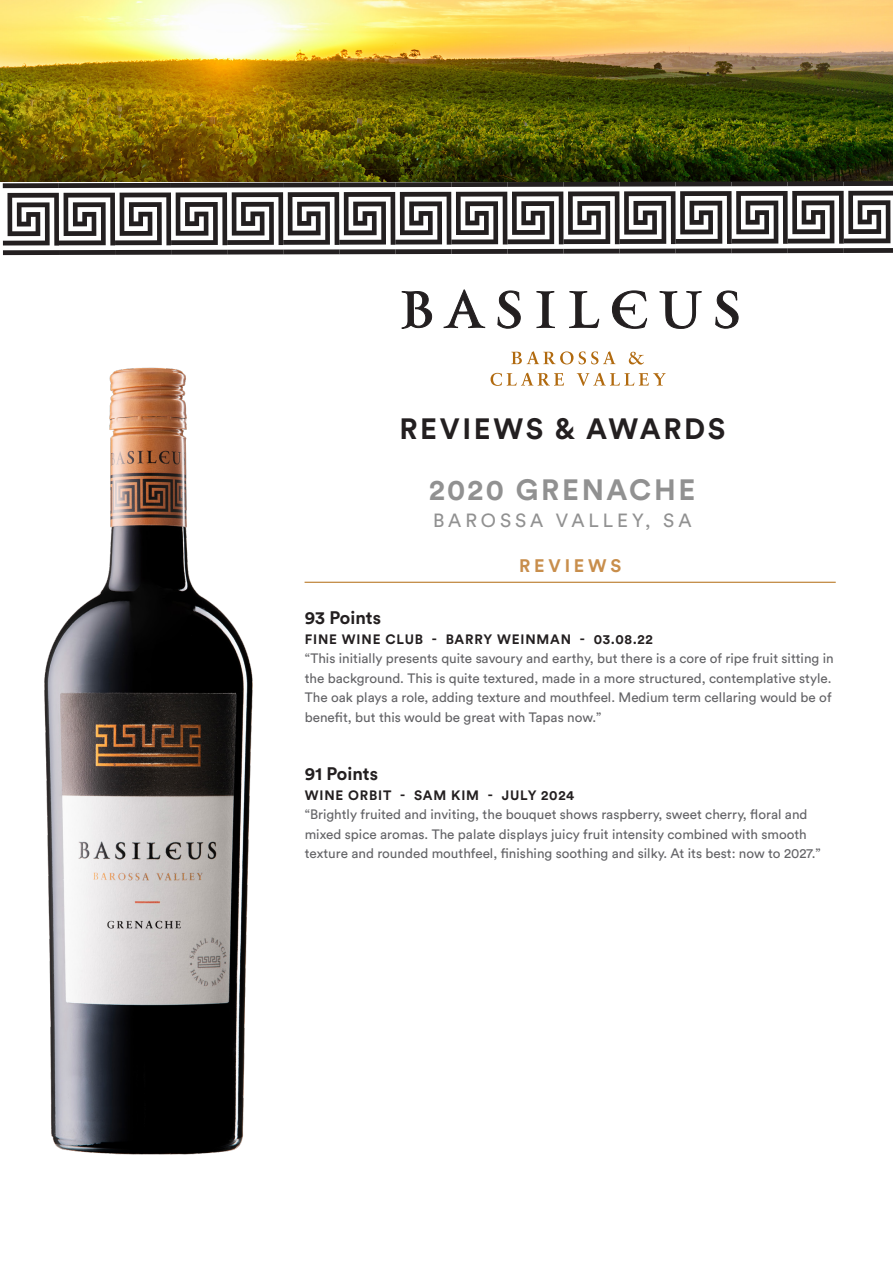
<style>
.page{position:relative;width:893px;height:1263px;background:#fff}
.page>*{position:absolute;margin:0;border:0;box-sizing:border-box;transform-origin:0 0}
.Headline{font:700 29.1px "Circular Pro";letter-spacing:.09em;color:#231f20}
.Headline-2{font:700 29.1px "Circular Pro";letter-spacing:.09em;color:#919191}
.Headline-3{font:18.9px "Circular Pro";letter-spacing:.21em;color:#919191}
.t1{font:700 18px "Circular Pro";color:#231f20}
.t2{font:700 18px "Circular Pro";letter-spacing:.21em;color:#c88e4c}
.t3{font:13.5px/19.5px "Circular Pro";color:#636366}
.t4{font:700 13.5px "Circular Pro";letter-spacing:.06em;color:#231f20}
</style>
<div class="page">
<img style="left:0;top:0;width:893px;height:181px">
<div style="left:3px;top:250px;width:56px;height:5px;background:#231f20"></div>
<div style="left:3px;top:183px;width:56px;height:5px;background:#231f20"></div>
<div style="left:59px;top:250px;width:56px;height:5px;background:#231f20"></div>
<div style="left:59px;top:183px;width:56px;height:5px;background:#231f20"></div>
<div style="left:115px;top:250px;width:56px;height:5px;background:#231f20"></div>
<div style="left:115px;top:183px;width:56px;height:5px;background:#231f20"></div>
<div style="left:171px;top:250px;width:56px;height:5px;background:#231f20"></div>
<div style="left:171px;top:183px;width:56px;height:5px;background:#231f20"></div>
<div style="left:227px;top:250px;width:56px;height:5px;background:#231f20"></div>
<div style="left:227px;top:183px;width:56px;height:5px;background:#231f20"></div>
<div style="left:283px;top:249px;width:56px;height:5px;background:#231f20"></div>
<div style="left:283px;top:182px;width:56px;height:5px;background:#231f20"></div>
<div style="left:339px;top:249px;width:56px;height:5px;background:#231f20"></div>
<div style="left:339px;top:182px;width:56px;height:5px;background:#231f20"></div>
<div style="left:395px;top:249px;width:56px;height:5px;background:#231f20"></div>
<div style="left:395px;top:182px;width:56px;height:5px;background:#231f20"></div>
<div style="left:451px;top:249px;width:56px;height:5px;background:#231f20"></div>
<div style="left:451px;top:182px;width:56px;height:5px;background:#231f20"></div>
<div style="left:507px;top:249px;width:56px;height:5px;background:#231f20"></div>
<div style="left:507px;top:182px;width:56px;height:5px;background:#231f20"></div>
<div style="left:563px;top:249px;width:57px;height:5px;background:#231f20"></div>
<div style="left:563px;top:182px;width:56px;height:5px;background:#231f20"></div>
<div style="left:620px;top:249px;width:56px;height:5px;background:#231f20"></div>
<div style="left:619px;top:182px;width:56px;height:5px;background:#231f20"></div>
<div style="left:676px;top:248px;width:56px;height:5px;background:#231f20"></div>
<div style="left:675px;top:181px;width:56px;height:5px;background:#231f20"></div>
<div style="left:732px;top:248px;width:56px;height:5px;background:#231f20"></div>
<div style="left:731px;top:181px;width:57px;height:5px;background:#231f20"></div>
<div style="left:788px;top:248px;width:56px;height:5px;background:#231f20"></div>
<div style="left:788px;top:181px;width:56px;height:5px;background:#231f20"></div>
<div style="left:844px;top:248px;width:49px;height:5px;background:#231f20"></div>
<svg style="left:3px;top:191px;width:890px;height:55px"></svg>
<div style="left:844px;top:181px;width:49px;height:5px;background:#231f20"></div>
<img style="left:44px;top:367px;width:209px;height:788px">
<hr style="left:305px;top:582px;width:531px;height:1px;background:#b16a0f">
<svg style="left:402px;top:291px;width:30px;height:38px"></svg>
<svg style="left:444px;top:290px;width:41px;height:38px"></svg>
<svg style="left:497px;top:291px;width:24px;height:38px"></svg>
<svg style="left:536px;top:291px;width:19px;height:37px"></svg>
<svg style="left:569px;top:291px;width:30px;height:37px"></svg>
<svg style="left:612px;top:291px;width:35px;height:38px"></svg>
<svg style="left:660px;top:291px;width:42px;height:38px"></svg>
<svg style="left:715px;top:291px;width:23px;height:38px"></svg>
<svg style="left:511px;top:351px;width:62px;height:13px"></svg>
<svg style="left:579px;top:351px;width:36px;height:13px"></svg>
<svg style="left:629px;top:352px;width:15px;height:13px"></svg>
<svg style="left:491px;top:373px;width:73px;height:13px"></svg>
<svg style="left:577px;top:373px;width:89px;height:13px"></svg>
<p class="Headline" style="left:399px;top:408px;width:328px">REVIEWS &amp; AWARDS</p>
<p class="Headline-2" style="left:429px;top:470px;width:268px">2020 GRENACHE</p>
<p class="Headline-3" style="left:433px;top:508px;width:260px">BAROSSA VALLEY, SA</p>
<p class="t2" style="left:519px;top:554px;width:104px">REVIEWS</p>
<p class="t1" style="left:305px;top:605px;width:78px">93 Points</p>
<p class="t4" style="left:305px;top:630px;width:350px">FINE WINE CLUB - BARRY WEINMAN - 03.08.22</p>
<p class="t3" style="left:305px;top:648px;width:531px">“This initially presents quite savoury and earthy, but there is a core of ripe fruit sitting in the background. This is quite textured, made in a more structured, contemplative style.<br>The oak plays a role, adding texture and mouthfeel. Medium term cellaring would be of benefit, but this would be great with Tapas now.”</p>
<p class="t1" style="left:305px;top:761px;width:75px">91 Points</p>
<p class="t4" style="left:305px;top:786px;width:271px">WINE ORBIT - SAM KIM - JULY 2024</p>
<p class="t3" style="left:305px;top:804px;width:517px">“Brightly fruited and inviting, the bouquet shows raspberry, sweet cherry, floral and mixed spice aromas. The palate displays juicy fruit intensity combined with smooth texture and rounded mouthfeel, finishing soothing and silky. At its best: now to 2027.”</p>
</div>
